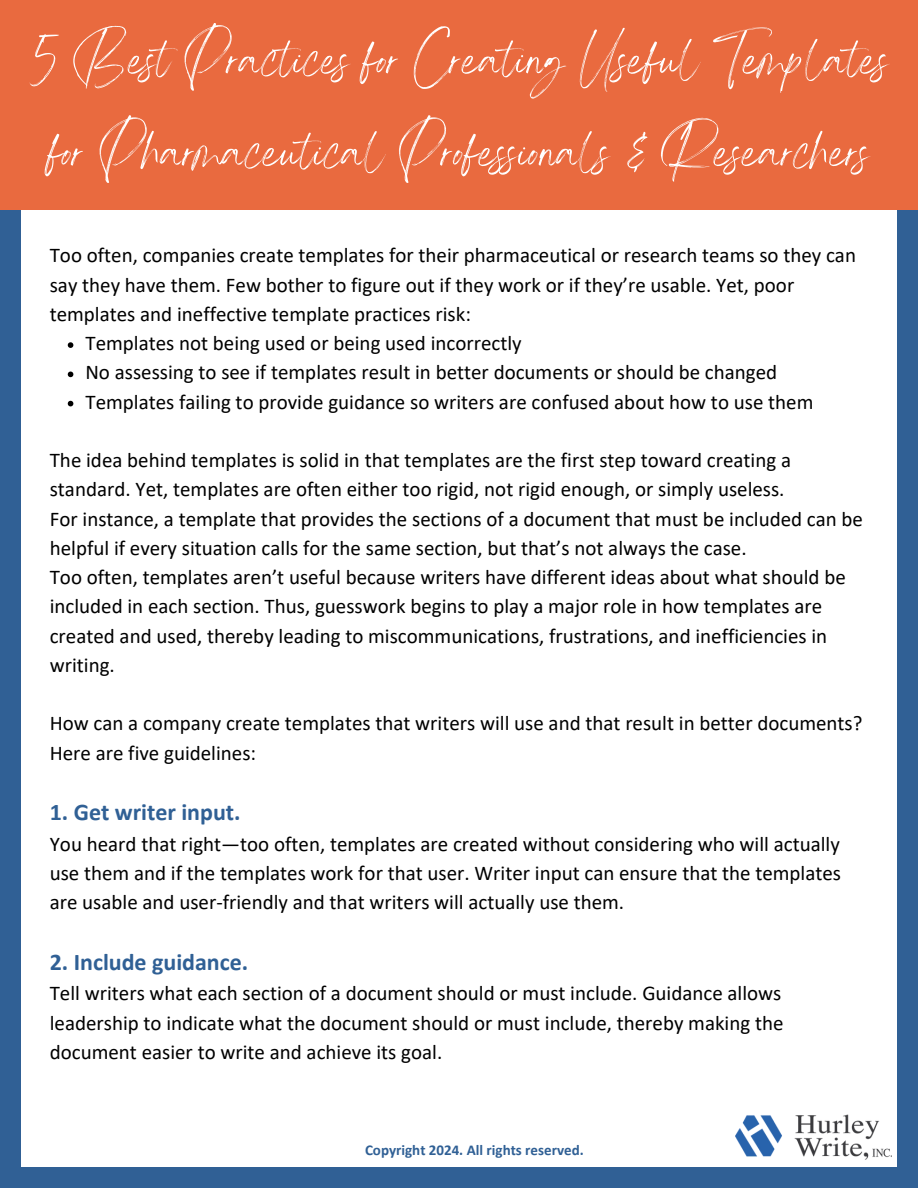
<style>
.page{position:relative;width:918px;height:1188px;background:#fff}
.page>*{position:absolute;margin:0;border:0;box-sizing:border-box;transform-origin:0 0}
.t1{font:66.3px/92.2px "Angella White";color:#fff}
.t2{font:700 24px "Calibri";color:#306095}
.t3{font:21px/29.2px "Calibri";color:#000}
.t4{font:700 15px "Calibri";color:#306095}
</style>
<div class="page">
<svg style="left:68px;top:342px;width:5px;height:6px"></svg>
<svg style="left:68px;top:372px;width:5px;height:5px"></svg>
<svg style="left:68px;top:401px;width:5px;height:5px"></svg>
<div style="left:0;top:1167px;width:918px;height:21px;background:#306095"></div>
<div style="left:897px;top:22px;width:21px;height:1166px;background:#306095"></div>
<div style="left:0;top:22px;width:21px;height:1166px;background:#306095"></div>
<img style="left:736px;top:1114px;width:155px;height:46px">
<div style="left:0;top:0;width:918px;height:209px;background:#e96a3f"></div>
<p class="t1" style="left:29px;top:14px;width:861px">5 Best Practices for Creating Useful Templates for Pharmaceutical Professionals &amp; Researchers</p>
<h1 class="t3" style="left:50px;top:243px;width:808px">Too often, companies create templates for their pharmaceutical or research teams so they can say they have them. Few bother to figure out if they work or if they’re usable. Yet, poor templates and ineffective template practices risk:</h1>
<h2 class="t3" style="left:85px;top:330px;width:438px">Templates not being used or being used incorrectly</h2>
<p class="t3" style="left:85px;top:360px;width:693px">No assessing to see if templates result in better documents or should be changed</p>
<p class="t3" style="left:85px;top:389px;width:729px">Templates failing to provide guidance so writers are confused about how to use them</p>
<p class="t3" style="left:50px;top:447px;width:815px">The idea behind templates is solid in that templates are the first step toward creating a standard. Yet, templates are often either too rigid, not rigid enough, or simply useless.<br>For instance, a template that provides the sections of a document that must be included can be helpful if every situation calls for the same section, but that’s not always the case.<br>Too often, templates aren’t useful because writers have different ideas about what should be included in each section. Thus, guesswork begins to play a major role in how templates are created and used, thereby leading to miscommunications, frustrations, and inefficiencies in writing.</p>
<h2 class="t3" style="left:50px;top:711px;width:814px">How can a company create templates that writers will use and that result in better documents?<br>Here are five guidelines:</h2>
<h2 class="t2" style="left:50px;top:802px;width:192px">1. Get writer input.</h2>
<h2 class="t3" style="left:50px;top:831px;width:793px;text-align:justify">You heard that right—too often, templates are created without considering who will actually use them and if the templates work for that user. Writer input can ensure that the templates are usable and user-friendly and that writers will actually use them.</h2>
<h2 class="t2" style="left:50px;top:952px;width:200px">2. Include guidance.</h2>
<h2 class="t3" style="left:50px;top:981px;width:735px;text-align:justify">Tell writers what each section of a document should or must include. Guidance allows leadership to indicate what the document should or must include, thereby making the document easier to write and achieve its goal.</h2>
<h2 class="t4" style="left:365px;top:1144px;width:220px">Copyright 2024. All rights reserved.</h2>
</div>
